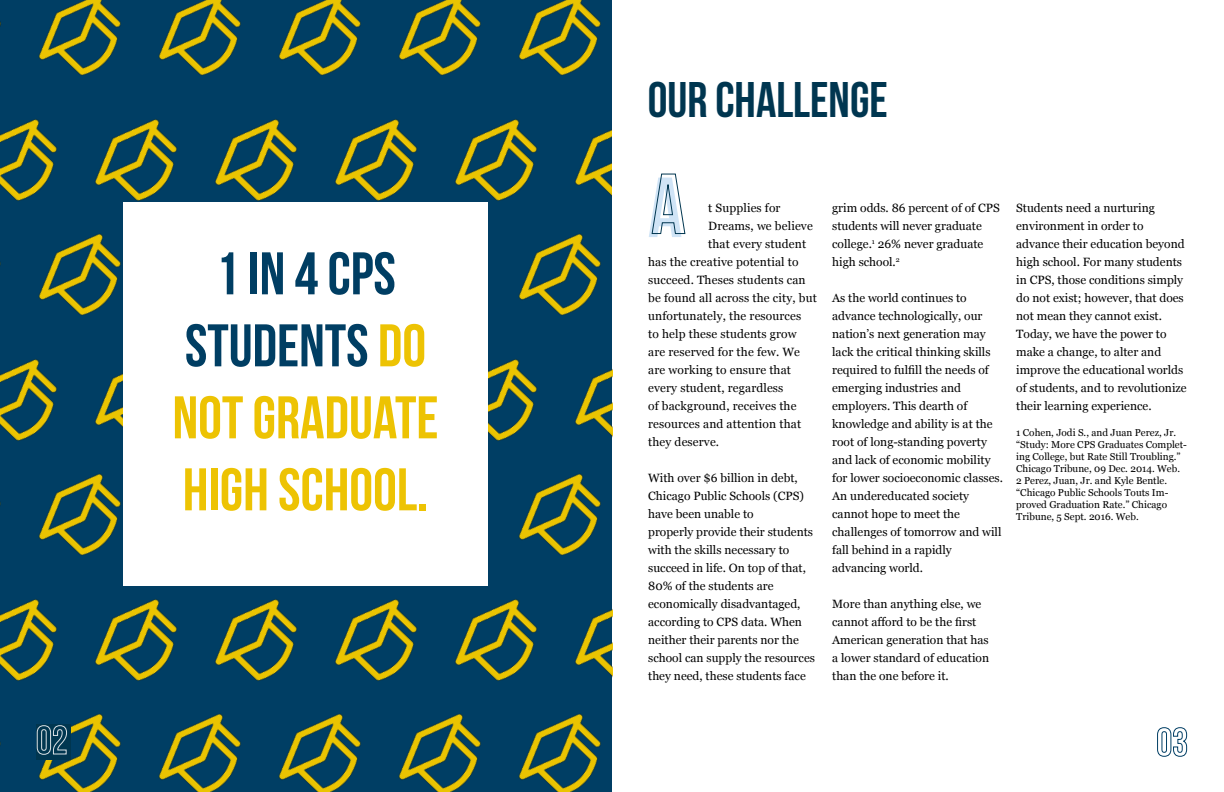
<style>
.page{position:relative;width:1224px;height:792px;background:#fff}
.page>*{position:absolute;margin:0;border:0;box-sizing:border-box;transform-origin:0 0}
.t1{font:700 85px "Bebas Neue";color:#d0e4f6}
.t2{font:700 60px/72px "Bebas Neue";color:#edc303;text-align:center}
.t3{font:50px "Bebas Neue";color:#003650}
.t4{font:12px/18px "Georgia";color:#000}
.t5{font:10px/12px "Georgia";color:#000}
.s1{color:#003e63}
</style>
<div class="page">
<img style="left:14px;top:0;width:120px;height:94px">
<img style="left:134px;top:0;width:120px;height:94px">
<img style="left:254px;top:0;width:120px;height:94px">
<img style="left:374px;top:0;width:120px;height:94px">
<img style="left:494px;top:0;width:118px;height:94px">
<img style="left:0;top:94px;width:71px;height:135px">
<img style="left:71px;top:94px;width:120px;height:115px">
<img style="left:191px;top:94px;width:120px;height:108px">
<img style="left:311px;top:94px;width:120px;height:108px">
<img style="left:431px;top:94px;width:120px;height:115px">
<img style="left:551px;top:94px;width:61px;height:115px">
<img style="left:0;top:241px;width:14px;height:58px">
<img style="left:14px;top:209px;width:109px;height:125px">
<img style="left:488px;top:209px;width:6px;height:125px">
<img style="left:494px;top:209px;width:118px;height:125px">
<img style="left:0;top:334px;width:71px;height:135px">
<img style="left:71px;top:334px;width:52px;height:115px">
<img style="left:488px;top:334px;width:63px;height:115px">
<img style="left:551px;top:334px;width:62px;height:115px">
<img style="left:0;top:481px;width:14px;height:58px">
<img style="left:14px;top:449px;width:109px;height:125px">
<img style="left:488px;top:449px;width:6px;height:125px">
<img style="left:494px;top:449px;width:118px;height:125px">
<img style="left:0;top:574px;width:71px;height:135px">
<img style="left:71px;top:574px;width:120px;height:115px">
<img style="left:191px;top:586px;width:120px;height:103px">
<img style="left:311px;top:586px;width:120px;height:103px">
<img style="left:431px;top:574px;width:120px;height:115px">
<img style="left:551px;top:574px;width:62px;height:115px">
<img style="left:0;top:721px;width:14px;height:58px">
<img style="left:14px;top:689px;width:120px;height:103px">
<img style="left:134px;top:689px;width:120px;height:103px">
<img style="left:254px;top:689px;width:120px;height:103px">
<img style="left:374px;top:689px;width:120px;height:103px">
<img style="left:494px;top:689px;width:118px;height:103px">
<div style="left:0;top:1px;width:29px;height:58px;background:#003e64"></div>
<div style="left:124px;top:203px;width:364px;height:383px;background:#fff"></div>
<svg style="left:651px;top:173px;width:35px;height:62px"></svg>
<div style="left:36px;top:724px;width:35px;height:36px;background:#003650"></div>
<svg style="left:36px;top:725px;width:31px;height:30px"></svg>
<svg style="left:1157px;top:727px;width:30px;height:30px"></svg>
<h2 class="t2" style="left:173px;top:237px;width:267px"><span class="s1">1 IN 4 CPS<br>STUDENTS</span> DO<br>NOT GRADUATE<br>HIGH SCHOOL.</h2>
<h3 class="t3" style="left:648px;top:72px;width:242px">OUR CHALLENGE</h3>
<h1 class="t1" style="left:648px;top:161px;width:36px">A</h1>
<p class="t4" style="left:708px;top:198px;width:74px">t Supplies for</p>
<p class="t4" style="left:708px;top:216px;width:106px">Dreams, we believe</p>
<p class="t4" style="left:708px;top:234px;width:100px">that every student</p>
<p class="t4" style="left:648px;top:252px;width:152px">has the creative potential to</p>
<p class="t4" style="left:648px;top:270px;width:159px">succeed. Theses students can</p>
<p class="t4" style="left:648px;top:288px;width:170px">be found all across the city, but</p>
<p class="t4" style="left:648px;top:306px;width:155px">unfortunately, the resources</p>
<p class="t4" style="left:648px;top:324px;width:150px">to help these students grow</p>
<p class="t4" style="left:648px;top:342px;width:153px">are reserved for the few. We</p>
<p class="t4" style="left:648px;top:360px;width:144px">are working to ensure that</p>
<p class="t4" style="left:648px;top:378px;width:137px">every student, regardless</p>
<p class="t4" style="left:648px;top:396px;width:150px">of background, receives the</p>
<p class="t4" style="left:648px;top:414px;width:154px">resources and attention that</p>
<p class="t4" style="left:648px;top:432px;width:73px">they deserve.</p>
<p class="t4" style="left:648px;top:468px;width:168px">With over $6 billion in debt,<br>Chicago Public Schools (CPS) have been unable to<br>properly provide their students with the skills necessary to succeed in life. On top of that,<br>80% of the students are economically disadvantaged, according to CPS data. When neither their parents nor the school can supply the resources they need, these students face</p>
<p class="t4" style="left:832px;top:198px;width:169px">grim odds. 86 percent of of CPS students will never graduate college.<sup>1</sup> 26% never graduate high school.<sup>2</sup></p>
<p class="t4" style="left:832px;top:288px;width:172px">As the world continues to advance technologically, our nation’s next generation may lack the critical thinking skills required to fulfill the needs of emerging industries and employers. This dearth of knowledge and ability is at the root of long-standing poverty and lack of economic mobility for lower socioeconomic classes.<br>An undereducated society cannot hope to meet the challenges of tomorrow and will fall behind in a rapidly advancing world.</p>
<p class="t4" style="left:832px;top:594px;width:158px">More than anything else, we cannot afford to be the first<br>American generation that has a lower standard of education than the one before it.</p>
<p class="t4" style="left:1016px;top:198px;width:172px">Students need a nurturing environment in order to advance their education beyond high school. For many students in CPS, those conditions simply do not exist; however, that does not mean they cannot exist.<br>Today, we have the power to make a change, to alter and improve the educational worlds of students, and to revolutionize their learning experience.</p>
<p class="t5" style="left:1016px;top:426px;width:172px">1 Cohen, Jodi S., and Juan Perez, Jr. “Study: More CPS Graduates Complet&shy;ing College, but Rate Still Troubling.” Chicago Tribune, 09 Dec. 2014. Web.<br>2 Perez, Juan, Jr. and Kyle Bentle. “Chicago Public Schools Touts Im&shy;proved Graduation Rate.” Chicago Tribune, 5 Sept. 2016. Web.</p>
</div>
